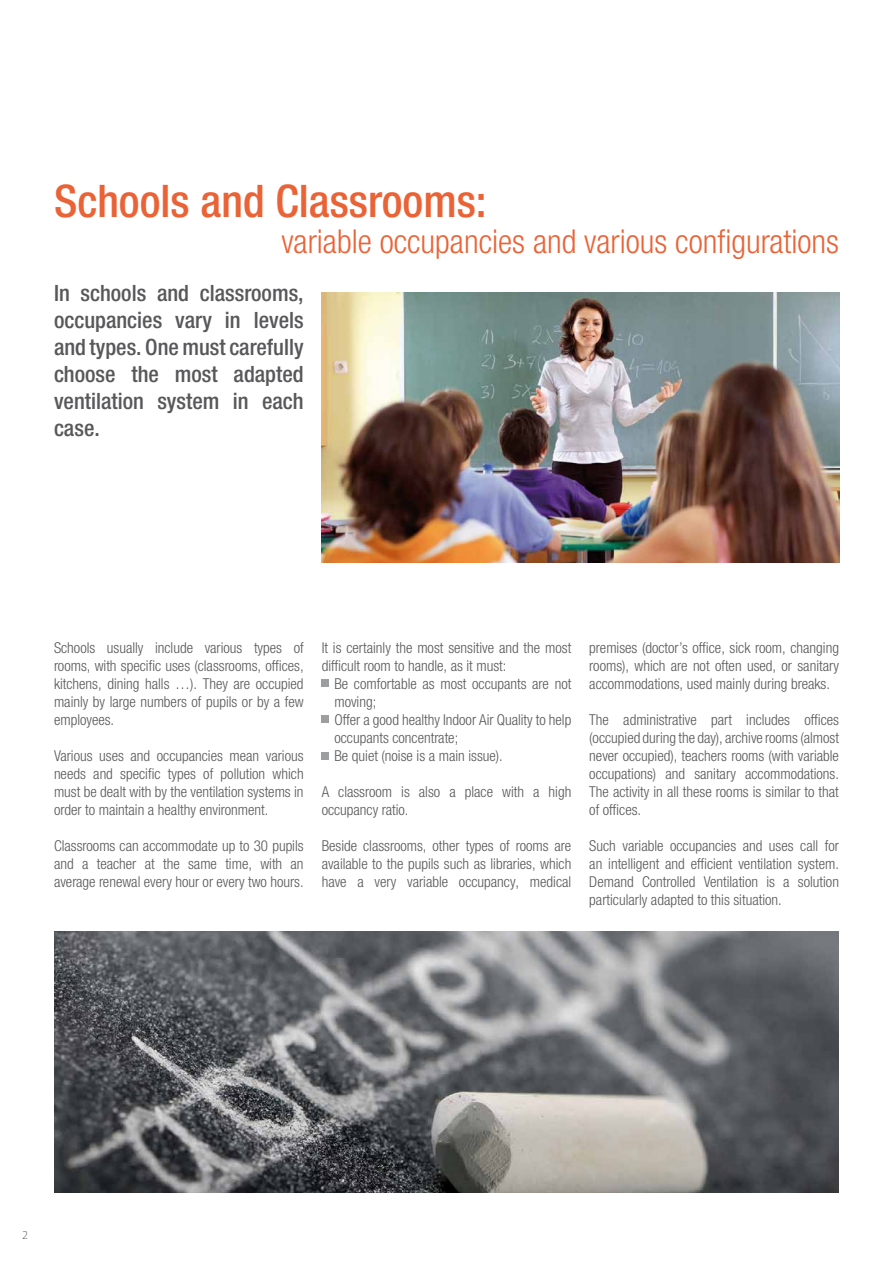
<style>
.page{position:relative;width:893px;height:1263px;background:#fff}
.page>*{position:absolute;margin:0;border:0;box-sizing:border-box;transform-origin:0 0}
.t1{font:500 condensed 45px "Helvetica Neue LTW1 G";color:#ea6337}
.t2{font:300 condensed 33px "Helvetica Neue LTW1 G";color:#ea6337}
.t3{font:500 condensed 22.5px/27px "Helvetica Neue LTW1 G";color:#58585a;text-align:justify}
.t4{font:300 condensed 15px/18px "Helvetica Neue LTW1 G";color:#58585a;text-align:justify}
.t5{font:300 12px "Myriad Pro";color:#58585a}
</style>
<div class="page">
<img style="left:322px;top:292px;width:517px;height:270px">
<div style="left:322px;top:753px;width:7px;height:7px;background:#9c9e9f"></div>
<div style="left:322px;top:679px;width:7px;height:7px;background:#9c9e9f"></div>
<div style="left:322px;top:716px;width:7px;height:7px;background:#9c9e9f"></div>
<img style="left:54px;top:932px;width:785px;height:260px">
<h1 class="t1" style="left:54px;top:174px;width:434px">Schools and Classrooms:</h1>
<h2 class="t2" style="left:281px;top:222px;width:559px">variable occupancies and various configurations</h2>
<h3 class="t3" style="left:54px;top:280px;width:251px">In schools and classrooms, occupancies vary in levels and types. One must carefully choose the most adapted ventilation system in each case.</h3>
<p class="t4" style="left:54px;top:639px;width:251px">Schools usually include various types of rooms, with specific uses (classrooms, offices, kitchens, dining halls …). They are occupied mainly by large numbers of pupils or by a few employees.</p>
<p class="t4" style="left:54px;top:747px;width:251px">Various uses and occupancies mean various needs and specific types of pollution which must be dealt with by the ventilation systems in order to maintain a healthy environment.</p>
<p class="t4" style="left:54px;top:837px;width:251px">Classrooms can accommodate up to 30 pupils and a teacher at the same time, with an average renewal every hour or every two hours.</p>
<p class="t4" style="left:322px;top:639px;width:251px">It is certainly the most sensitive and the most difficult room to handle, as it must:</p>
<p class="t4" style="left:334px;top:675px;width:238px;text-align:left">Be comfortable as most occupants are not moving;<br>Offer a good healthy Indoor Air Quality to help occupants concentrate;<br>Be quiet (noise is a main issue).</p>
<p class="t4" style="left:322px;top:783px;width:251px">A classroom is also a place with a high occupancy ratio.</p>
<p class="t4" style="left:322px;top:837px;width:251px">Beside classrooms, other types of rooms are available to the pupils such as libraries, which have a very variable occupancy, medical</p>
<p class="t4" style="left:589px;top:639px;width:251px">premises (doctor’s office, sick room, changing rooms), which are not often used, or sanitary accommodations, used mainly during breaks.</p>
<p class="t4" style="left:589px;top:711px;width:251px">The administrative part includes offices (occupied during the day), archive rooms (almost never occupied), teachers rooms (with variable occupations) and sanitary accommodations.<br>The activity in all these rooms is similar to that of offices.</p>
<p class="t4" style="left:589px;top:837px;width:251px">Such variable occupancies and uses call for an intelligent and efficient ventilation system.<br>Demand Controlled Ventilation is a solution particularly adapted to this situation.</p>
<p class="t5" style="left:22px;top:1229px;width:7px">2</p>
</div>
